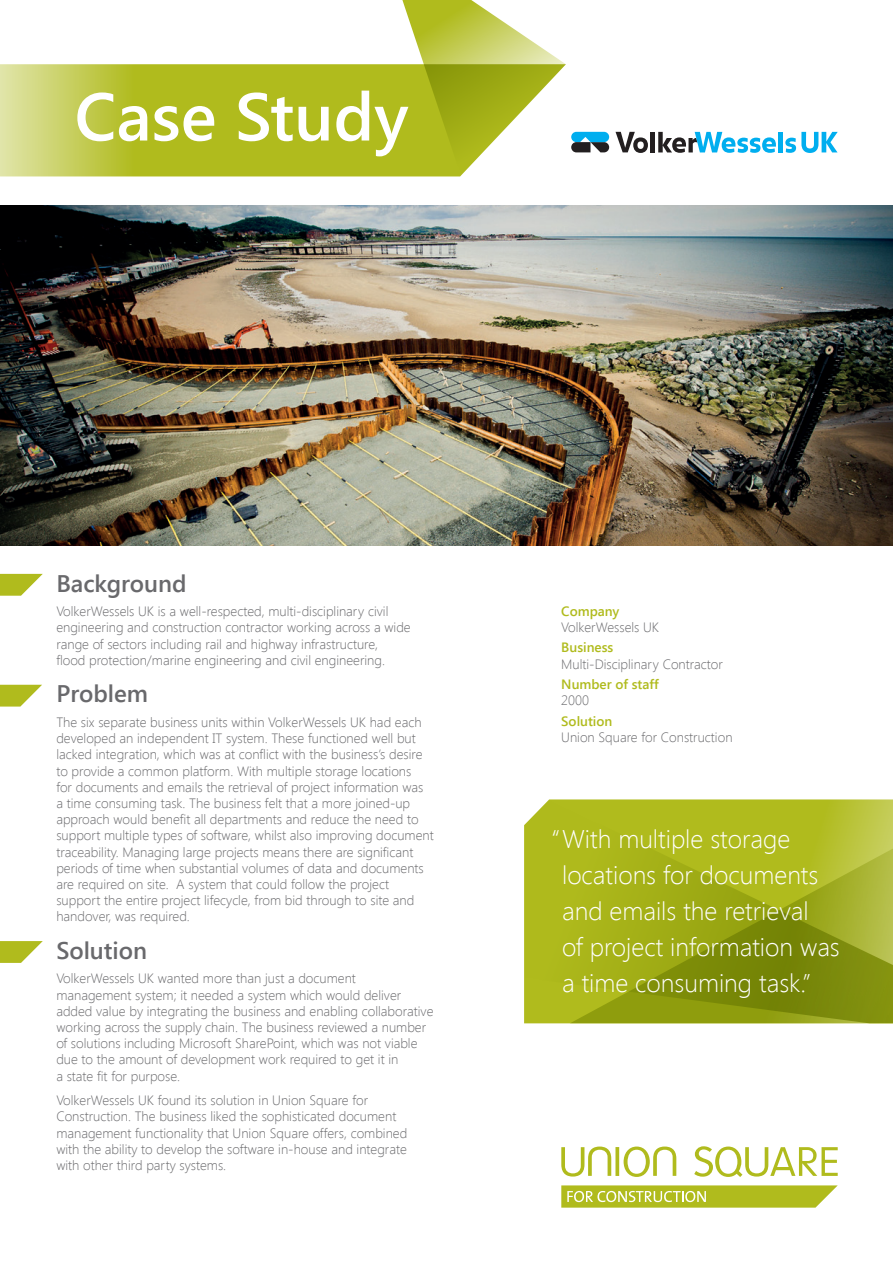
<style>
.page{position:relative;width:893px;height:1263px;background:#fff}
.page>*{position:absolute;margin:0;border:0;box-sizing:border-box;transform-origin:0 0}
.t1{font:600 67.5px "Segoe UI";color:#fff}
.t2{font:300 25.5px/36px "Segoe UI";color:#fff}
.t3{font:600 24px "Segoe UI";color:#69696c}
.t4{font:300 13.5px/16.2px "Segoe UI";color:#69696c}
.t5{font:600 13.5px "Segoe UI";color:#b0bb1d}
</style>
<div class="page">
<svg style="left:524px;top:799px;width:369px;height:224px;background:#a0ac1b"></svg>
<img style="left:0;top:205px;width:893px;height:341px">
<svg style="left:615px;top:132px;width:33px;height:21px"></svg>
<div style="left:650px;top:132px;width:5px;height:20px;background:#231f20"></div>
<div style="left:778px;top:132px;width:5px;height:20px;background:#00aeef"></div>
<svg style="left:785px;top:132px;width:53px;height:21px"></svg>
<svg style="left:658px;top:132px;width:118px;height:21px"></svg>
<svg style="left:694px;top:1146px;width:144px;height:31px"></svg>
<svg style="left:561px;top:1146px;width:115px;height:31px"></svg>
<svg style="left:561px;top:1185px;width:277px;height:22px;background:#bbc43e"></svg>
<svg style="left:0;top:574px;width:43px;height:22px"></svg>
<svg style="left:0;top:685px;width:42px;height:21px"></svg>
<svg style="left:0;top:941px;width:43px;height:22px"></svg>
<svg style="left:0;top:64px;width:394px;height:112px;background:#b8c235"></svg>
<svg style="left:394px;top:0;width:215px;height:176px"></svg>
<p class="t1" style="left:75px;top:69px;width:335px">Case Study</p>
<p class="t3" style="left:56px;top:566px;width:132px">Background</p>
<p class="t4" style="left:56px;top:603px;width:356px">VolkerWessels UK is a well-respected, multi-disciplinary civil engineering and construction contractor working across a wide range of sectors including rail and highway infrastructure, flood protection/marine engineering and civil engineering.</p>
<p class="t3" style="left:56px;top:677px;width:93px">Problem</p>
<p class="t4" style="left:56px;top:713px;width:379px">The six separate business units within VolkerWessels UK had each developed an independent IT system. These functioned well but lacked integration, which was at conflict with the business’s desire to provide a common platform. With multiple storage locations<br>for documents and emails the retrieval of project information was<br>a time consuming task. The business felt that a more joined-up approach would benefit all departments and reduce the need to support multiple types of software, whilst also improving document traceability. Managing large projects means there are significant periods of time when substantial volumes of data and documents are required on site. A system that could follow the project support the entire project lifecycle, from bid through to site and handover, was required.</p>
<p class="t3" style="left:56px;top:933px;width:92px">Solution</p>
<p class="t4" style="left:56px;top:970px;width:379px">VolkerWessels UK wanted more than just a document management system; it needed a system which would deliver added value by integrating the business and enabling collaborative working across the supply chain. The business reviewed a number of solutions including Microsoft SharePoint, which was not viable due to the amount of development work required to get it in<br>a state fit for purpose.</p>
<p class="t4" style="left:56px;top:1092px;width:352px">VolkerWessels UK found its solution in Union Square for Construction. The business liked the sophisticated document management functionality that Union Square offers, combined with the ability to develop the software in-house and integrate with other third party systems.</p>
<p class="t5" style="left:561px;top:602px;width:60px">Company</p>
<p class="t4" style="left:561px;top:619px;width:99px">VolkerWessels UK</p>
<p class="t5" style="left:561px;top:638px;width:54px">Business</p>
<p class="t4" style="left:561px;top:655px;width:163px">Multi-Disciplinary Contractor</p>
<p class="t5" style="left:561px;top:675px;width:99px">Number of staff</p>
<p class="t4" style="left:561px;top:692px;width:29px">2000</p>
<p class="t5" style="left:561px;top:711px;width:53px">Solution</p>
<p class="t4" style="left:561px;top:729px;width:173px">Union Square for Construction</p>
<p class="t2" style="left:562px;top:820px;width:279px;text-indent:-11px">“With multiple storage locations for documents and emails the retrieval<br>of project information was a time consuming task.”</p>
</div>
